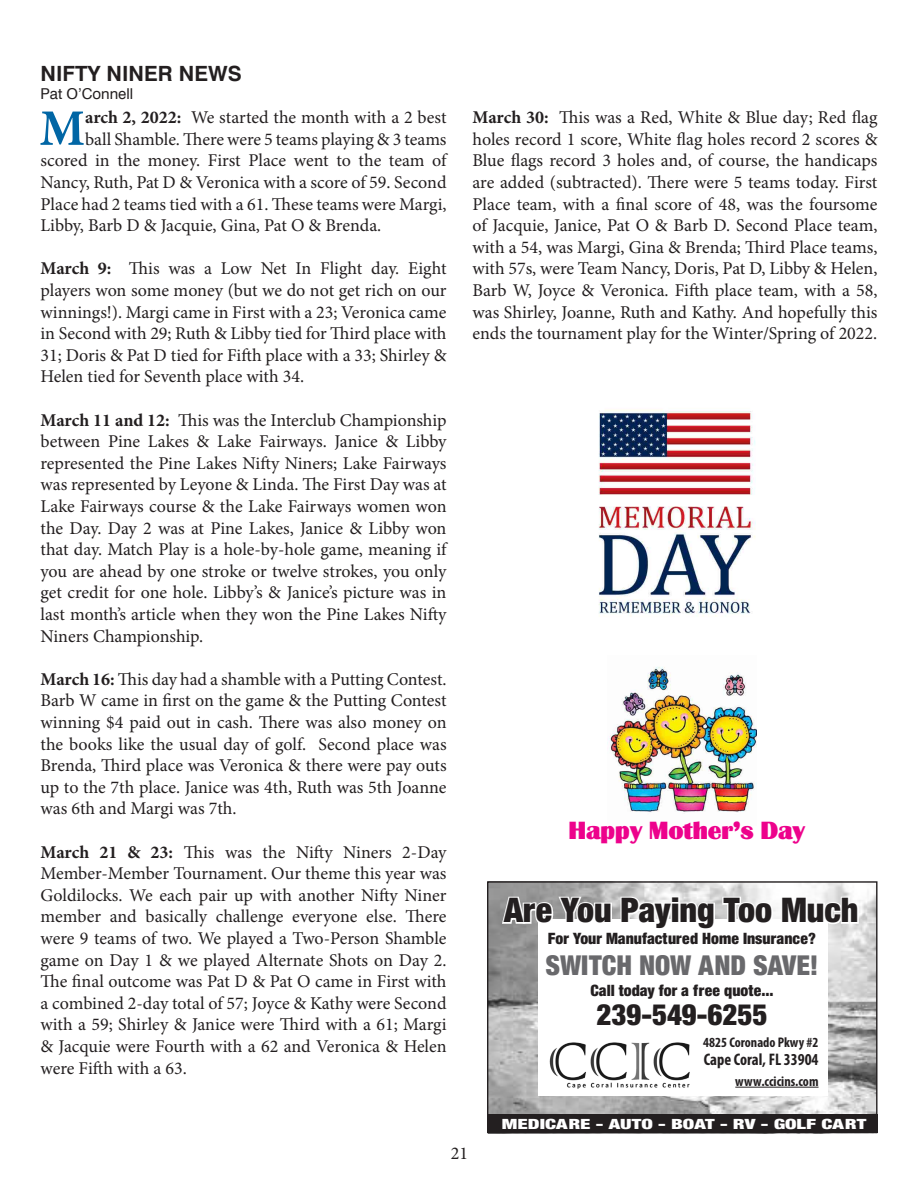
<style>
.page{position:relative;width:918px;height:1188px;background:#fff}
.page>*{position:absolute;margin:0;border:0;box-sizing:border-box;transform-origin:0 0}
.t1{font:700 51.3px "Minion Pro";color:#0166a5}
.t2{font:36.45px "Sans Black Condensed DTC";color:#231f20}
.t3{font:30.75px "Sans Black Condensed DTC";color:#231f20}
.t4{font:29.4px "Sans Black Condensed DTC";color:#69696c}
.t5{font:24px "Bastion";color:#ed028c}
.t6{font:700 21px "Swiss 721 BT";color:#231f20}
.t7{font:18px/21.6px "Minion Pro";letter-spacing:-.005em;color:#231f20;text-align:justify}
.t8{font:16.8px "Sans Black Condensed DTC";color:#231f20}
.t9{font:700 condensed 16.8px "Myriad Pro";color:#231f20}
.t10{font:15.15px "Sans Black Condensed DTC";color:#fff;scale:1.46 1}
.t11{font:15px "Swiss 721 BT";color:#231f20}
.t12{font:700 condensed 13.95px "Myriad Pro";color:#231f20}
.s1{font-weight:700}
</style>
<div class="page">
<img style="left:489px;top:883px;width:387px;height:231px">
<div style="left:538px;top:919px;width:289px;height:177px;background:#fff"></div>
<svg style="left:500px;top:894px;width:113px;height:33px"></svg>
<svg style="left:619px;top:895px;width:241px;height:36px"></svg>
<img style="left:549px;top:1042px;width:141px;height:47px">
<div style="left:487px;top:1114px;width:391px;height:19px;background:#231f20"></div>
<hr style="left:735px;top:1087px;width:84px;height:1px;background:#231f20">
<img style="left:609px;top:667px;width:148px;height:145px">
<img style="left:598px;top:410px;width:158px;height:207px">
<p class="t6" style="left:40px;top:61px;width:203px">NIFTY NINER NEWS</p>
<p class="t11" style="left:40px;top:85px;width:94px">Pat O’Connell</p>
<p class="t1" style="left:40px;top:92px;width:47px">M</p>
<p class="t7" style="left:85px;top:107px;width:363px"><span class="s1">arch 2, 2022:</span> We started the month with a 2 best</p>
<p class="t7" style="left:85px;top:128px;width:363px">ball Shamble. There were 5 teams playing &amp; 3 teams</p>
<p class="t7" style="left:40px;top:150px;width:409px">scored in the money. First Place went to the team of</p>
<p class="t7" style="left:40px;top:172px;width:408px">Nancy, Ruth, Pat D &amp; Veronica with a score of 59. Second</p>
<p class="t7" style="left:40px;top:193px;width:408px">Place had 2 teams tied with a 61. These teams were Margi,</p>
<p class="t7" style="left:40px;top:215px;width:342px">Libby, Barb D &amp; Jacquie, Gina, Pat O &amp; Brenda.</p>
<p class="t7" style="left:40px;top:258px;width:408px"><span class="s1">March 9:</span> This was a Low Net In Flight day. Eight players won some money (but we do not get rich on our winnings!). Margi came in First with a 23; Veronica came in Second with 29; Ruth &amp; Libby tied for Third place with 31; Doris &amp; Pat D tied for Fifth place with a 33; Shirley &amp; Helen tied for Seventh place with 34.</p>
<p class="t7" style="left:40px;top:409px;width:409px"><span class="s1">March 11 and 12:</span> This was the Interclub Championship between Pine Lakes &amp; Lake Fairways. Janice &amp; Libby represented the Pine Lakes Nifty Niners; Lake Fairways was represented by Leyone &amp; Linda. The First Day was at Lake Fairways course &amp; the Lake Fairways women won the Day. Day 2 was at Pine Lakes, Janice &amp; Libby won that day. Match Play is a hole-by-hole game, meaning if you are ahead by one stroke or twelve strokes, you only get credit for one hole. Libby’s &amp; Janice’s picture was in last month’s article when they won the Pine Lakes Nifty Niners Championship.</p>
<p class="t7" style="left:40px;top:668px;width:408px"><span class="s1">March 16:</span> This day had a shamble with a Putting Contest.<br>Barb W came in first on the game &amp; the Putting Contest winning $4 paid out in cash. There was also money on the books like the usual day of golf. Second place was Brenda, Third place was Veronica &amp; there were pay outs up to the 7th place. Janice was 4th, Ruth was 5th Joanne was 6th and Margi was 7th.</p>
<p class="t7" style="left:40px;top:841px;width:408px"><span class="s1">March 21 &amp; 23:</span> This was the Nifty Niners 2-Day Member-Member Tournament. Our theme this year was Goldilocks. We each pair up with another Nifty Niner member and basically challenge everyone else. There were 9 teams of two. We played a Two-Person Shamble game on Day 1 &amp; we played Alternate Shots on Day 2.<br>The final outcome was Pat D &amp; Pat O came in First with a combined 2-day total of 57; Joyce &amp; Kathy were Second with a 59; Shirley &amp; Janice were Third with a 61; Margi &amp; Jacquie were Fourth with a 62 and Veronica &amp; Helen were Fifth with a 63.</p>
<p class="t7" style="left:472px;top:107px;width:407px"><span class="s1">March 30:</span> This was a Red, White &amp; Blue day; Red flag holes record 1 score, White flag holes record 2 scores &amp; Blue flags record 3 holes and, of course, the handicaps are added (subtracted). There were 5 teams today. First Place team, with a final score of 48, was the foursome of Jacquie, Janice, Pat O &amp; Barb D. Second Place team, with a 54, was Margi, Gina &amp; Brenda; Third Place teams, with 57s, were Team Nancy, Doris, Pat D, Libby &amp; Helen, Barb W, Joyce &amp; Veronica. Fifth place team, with a 58, was Shirley, Joanne, Ruth and Kathy. And hopefully this ends the tournament play for the Winter/Spring of 2022.</p>
<p class="t5" style="left:569px;top:819px;width:238px">Happy Mother’s Day</p>
<p class="t2" style="left:504px;top:888px;width:356px">Are You Paying Too Much</p>
<p class="t8" style="left:548px;top:928px;width:270px">For Your Manufactured Home Insurance?</p>
<p class="t4" style="left:545px;top:947px;width:275px">SWITCH NOW AND SAVE!</p>
<p class="t8" style="left:590px;top:980px;width:185px">Call today for a free quote...</p>
<p class="t3" style="left:597px;top:996px;width:172px">239-549-6255</p>
<p class="t12" style="left:703px;top:1033px;width:117px">4825 Coronado Pkwy #2</p>
<p class="t9" style="left:704px;top:1049px;width:116px">Cape Coral, FL 33904</p>
<p class="t12" style="left:735px;top:1072px;width:85px">www.ccicins.com</p>
<p class="t10" style="left:502px;top:1115px;width:251px">MEDICARE - AUTO - BOAT - RV - GOLF CART</p>
<p class="t7" style="left:451px;top:1143px;width:19px">21</p>
</div>
